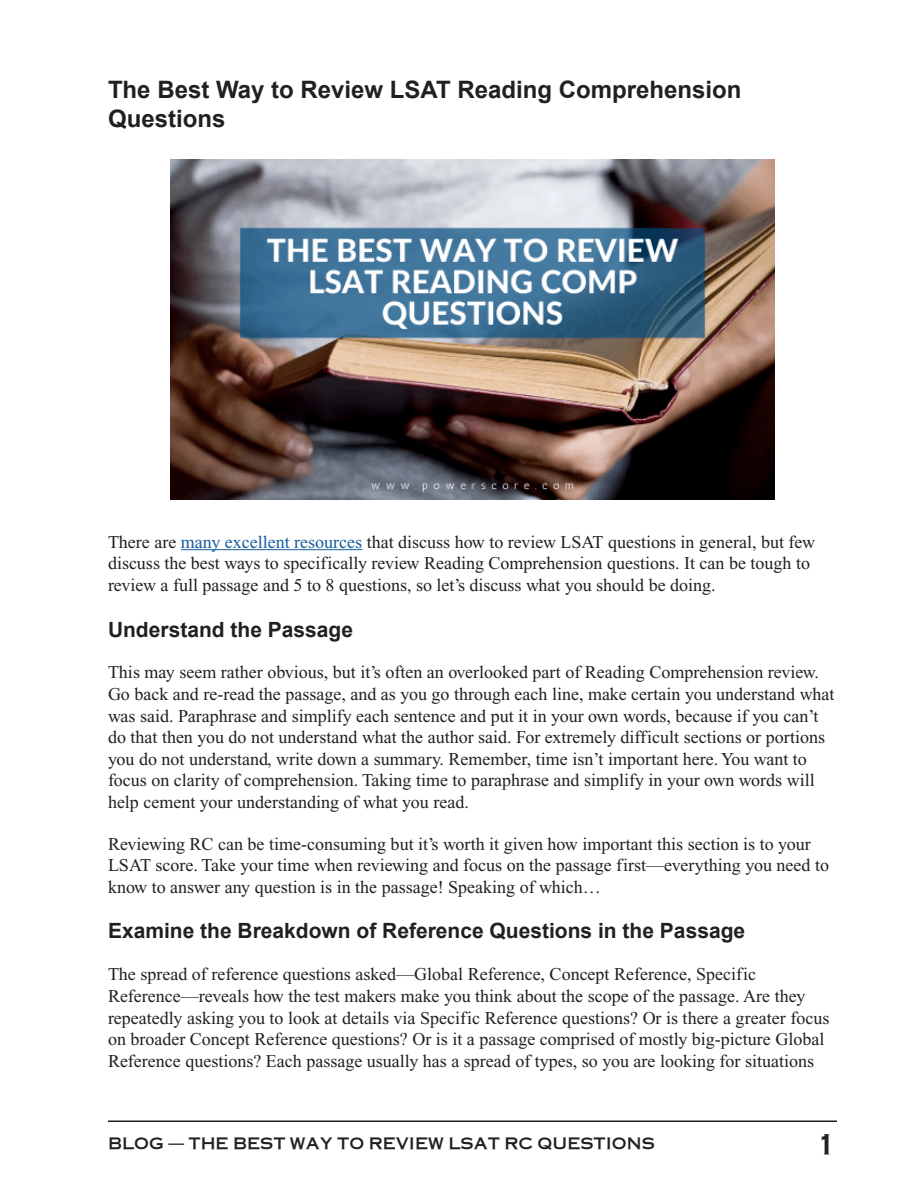
<style>
.page{position:relative;width:918px;height:1188px;background:#fff}
.page>*{position:absolute;margin:0;border:0;box-sizing:border-box;transform-origin:0 0}
.t1{font:27px "Ironclad";color:#231f20}
.Head{font:700 24px/28.8px "Arial";color:#231f20}
.Sub-Head_1{font:700 21px "Arial";color:#231f20}
.t2{font:18px/21.6px "Times New Roman";color:#231f20}
.t3{font:15.75px "Ironclad";color:#231f20}
.s1{color:#175d9e}
</style>
<div class="page">
<hr style="left:108px;top:1120px;width:729px;height:2px;background:#231f20">
<hr style="left:181px;top:549px;width:181px;height:1px;background:#175d9e">
<img style="left:170px;top:159px;width:605px;height:340px">
<p class="Head" style="left:108px;top:76px;width:635px">The Best Way to Review LSAT Reading Comprehension<br>Questions</p>
<p class="t2" style="left:108px;top:531px;width:709px">There are <span class="s1">many excellent resources</span> that discuss how to review LSAT questions in general, but few discuss the best ways to specifically review Reading Comprehension questions. It can be tough to review a full passage and 5 to 8 questions, so let’s discuss what you should be doing.</p>
<p class="Sub-Head_1" style="left:108px;top:614px;width:247px">Understand the Passage</p>
<p class="t2" style="left:108px;top:662px;width:728px">This may seem rather obvious, but it’s often an overlooked part of Reading Comprehension review.<br>Go back and re-read the passage, and as you go through each line, make certain you understand what was said. Paraphrase and simplify each sentence and put it in your own words, because if you can’t do that then you do not understand what the author said. For extremely difficult sections or portions you do not understand, write down a summary. Remember, time isn’t important here. You want to focus on clarity of comprehension. Taking time to paraphrase and simplify in your own words will help cement your understanding of what you read.</p>
<p class="t2" style="left:108px;top:833px;width:723px">Reviewing RC can be time-consuming but it’s worth it given how important this section is to your<br>LSAT score. Take your time when reviewing and focus on the passage first—everything you need to know to answer any question is in the passage! Speaking of which…</p>
<p class="Sub-Head_1" style="left:108px;top:916px;width:639px">Examine the Breakdown of Reference Questions in the Passage</p>
<p class="t2" style="left:108px;top:964px;width:723px">The spread of reference questions asked—Global Reference, Concept Reference, Specific Reference—reveals how the test makers make you think about the scope of the passage. Are they repeatedly asking you to look at details via Specific Reference questions? Or is there a greater focus on broader Concept Reference questions? Or is it a passage comprised of mostly big-picture Global Reference questions? Each passage usually has a spread of types, so you are looking for situations</p>
<p class="t3" style="left:108px;top:1134px;width:548px">BLOG — THE BEST WAY TO REVIEW LSAT RC QUESTIONS</p>
<h1 class="t1" style="left:816px;top:1128px;width:23px">1</h1>
</div>
